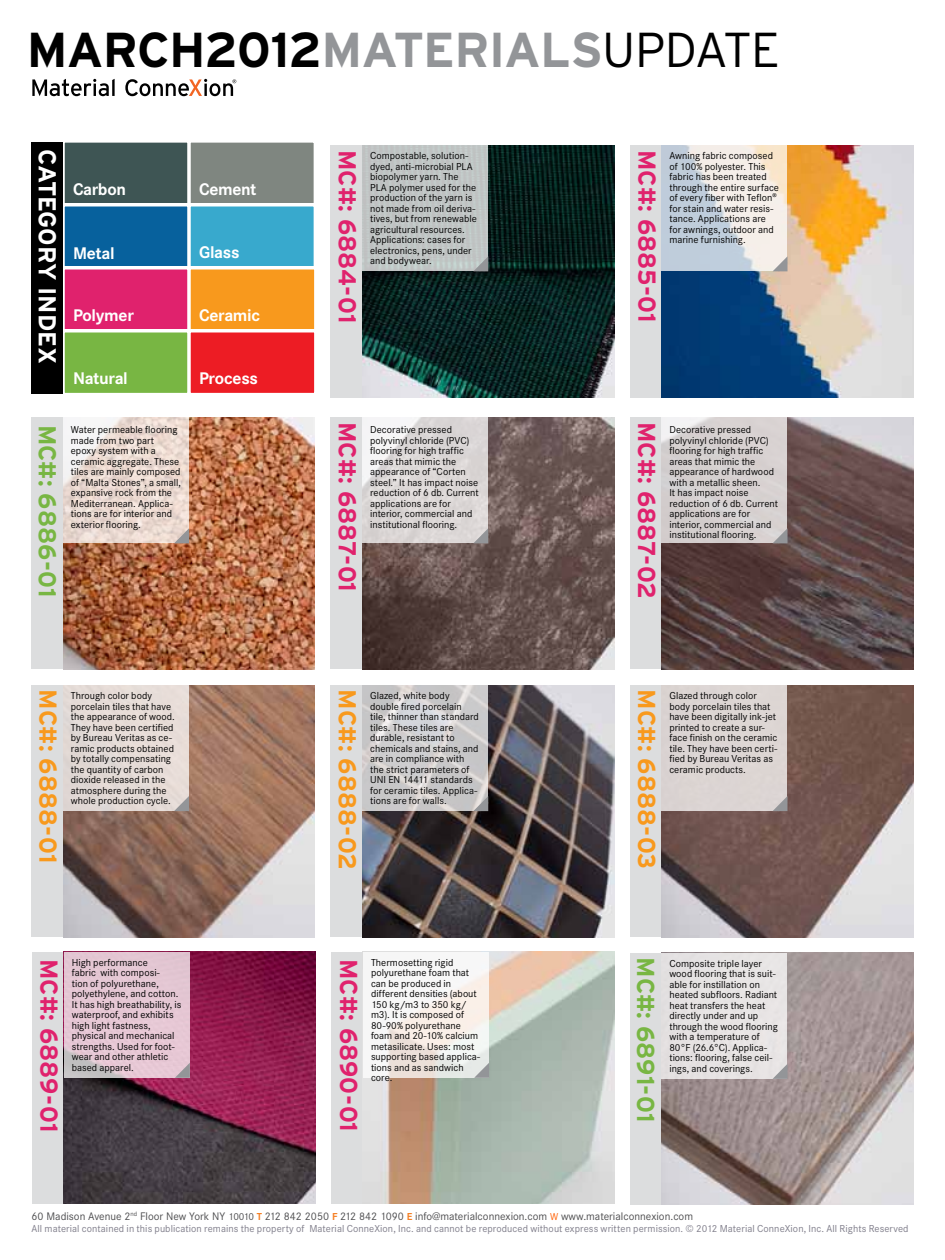
<style>
.page{position:relative;width:945px;height:1260px;background:#fff}
.page>*{position:absolute;margin:0;border:0;box-sizing:border-box;transform-origin:0 0}
.t1{font:700 49px "Interstate";letter-spacing:-.02em;color:#000}
.t2{font:700 24.5px "Interstate";color:#e0226d}
.t3{font:700 24.5px "Interstate";letter-spacing:-.005em;color:#f8991d}
.t4{font:700 24.5px "Interstate";color:#78b643}
.t5{font:700 24.5px "Interstate";letter-spacing:-.01em;color:#fff}
.t6{font:700 17.5px "Corporate S";letter-spacing:-.02em;color:#fff}
.t7{font:11.38px "Corporate S";color:#4d4d4f}
.t8{font:10.5px/10.5px "Corporate S";color:#000}
.t9{font:10.5px "Corporate S";letter-spacing:.005em;color:#7f7d8a}
.s1{color:#939598}
.s2{font-weight:300}
.s3{font-size:10.5px}
.s4{font-weight:700;font-size:10.5px;color:#f58025}
.s5{font-size:10.5px;color:#ff6309}
</style>
<div class="page">
<svg style="left:32px;top:79px;width:83px;height:17px"></svg>
<svg style="left:125px;top:79px;width:111px;height:17px"></svg>
<div style="left:32px;top:142px;width:31px;height:252px;background:#000"></div>
<div style="left:63px;top:141px;width:126px;height:64px;background:#3e5554;border:2px solid #fff"></div>
<div style="left:63px;top:268px;width:126px;height:63px;background:#e0226d;border:2px solid #fff"></div>
<div style="left:189px;top:268px;width:127px;height:63px;background:#f8991d;border:2px solid #fff"></div>
<div style="left:189px;top:141px;width:126px;height:64px;background:#7f8680;border:2px solid #fff"></div>
<div style="left:63px;top:205px;width:126px;height:63px;background:#07619d;border:2px solid #fff"></div>
<div style="left:189px;top:205px;width:126px;height:63px;background:#38a9cd;border:2px solid #fff"></div>
<div style="left:63px;top:331px;width:126px;height:64px;background:#78b643;border:2px solid #fff"></div>
<div style="left:189px;top:331px;width:127px;height:64px;background:#ed1c24;border:2px solid #fff"></div>
<div style="left:32px;top:417px;width:31px;height:252px;background:#dcddde"></div>
<div style="left:630px;top:145px;width:32px;height:252px;background:#dcddde"></div>
<div style="left:331px;top:145px;width:31px;height:252px;background:#dcddde"></div>
<div style="left:331px;top:417px;width:31px;height:252px;background:#dcddde"></div>
<div style="left:630px;top:417px;width:32px;height:252px;background:#dcddde"></div>
<div style="left:32px;top:685px;width:31px;height:252px;background:#dcddde"></div>
<div style="left:331px;top:685px;width:31px;height:252px;background:#dcddde"></div>
<div style="left:630px;top:685px;width:32px;height:252px;background:#dcddde"></div>
<img style="left:63px;top:417px;width:252px;height:252px">
<img style="left:362px;top:145px;width:252px;height:252px">
<img style="left:362px;top:417px;width:252px;height:252px">
<img style="left:662px;top:417px;width:252px;height:252px">
<img style="left:63px;top:685px;width:252px;height:252px">
<img style="left:362px;top:685px;width:252px;height:252px">
<img style="left:662px;top:685px;width:252px;height:252px">
<img style="left:662px;top:145px;width:252px;height:252px">
<div style="left:32px;top:952px;width:32px;height:252px;background:#dcddde"></div>
<img style="left:64px;top:952px;width:252px;height:252px">
<div style="left:64px;top:952px;width:126px;height:126px;background:#e5c7d4"></div>
<svg style="left:175px;top:1063px;width:15px;height:15px"></svg>
<div style="left:332px;top:952px;width:31px;height:252px;background:#dcddde"></div>
<img style="left:363px;top:952px;width:251px;height:252px">
<svg style="left:363px;top:952px;width:126px;height:126px;fill:#f7f6f6"></svg>
<svg style="left:474px;top:1063px;width:15px;height:15px"></svg>
<div style="left:630px;top:953px;width:32px;height:252px;background:#dcddde"></div>
<img style="left:662px;top:953px;width:252px;height:252px">
<div style="left:662px;top:953px;width:126px;height:126px;background:#e6e3e3"></div>
<svg style="left:773px;top:1064px;width:15px;height:15px"></svg>
<div style="left:362px;top:145px;width:126px;height:126px;background:#c0c4c4"></div>
<svg style="left:362px;top:417px;width:126px;height:126px;background:#dedada"></svg>
<div style="left:662px;top:417px;width:126px;height:126px;background:#d6d0d0"></div>
<div style="left:63px;top:685px;width:126px;height:126px;background:#e5dbd7"></div>
<svg style="left:362px;top:685px;width:126px;height:126px;background:#cecdce"></svg>
<div style="left:662px;top:685px;width:126px;height:126px;background:#dcd5d3"></div>
<svg style="left:662px;top:145px;width:126px;height:126px;background:#dbdee0"></svg>
<svg style="left:63px;top:417px;width:126px;height:126px;background:#ebddd5"></svg>
<svg style="left:474px;top:257px;width:14px;height:14px"></svg>
<svg style="left:473px;top:528px;width:15px;height:15px"></svg>
<svg style="left:773px;top:528px;width:15px;height:15px"></svg>
<svg style="left:174px;top:796px;width:15px;height:15px"></svg>
<svg style="left:473px;top:796px;width:15px;height:15px"></svg>
<svg style="left:773px;top:796px;width:15px;height:15px"></svg>
<svg style="left:773px;top:256px;width:15px;height:15px"></svg>
<svg style="left:174px;top:528px;width:15px;height:15px"></svg>
<h1 class="t1" style="left:27px;top:22px;width:755px">MARCH2012<span class="s1">MATERIALS</span><span class="s2">UPDATE</span></h1>
<h2 class="t5" style="left:61px;top:149px;width:217px;rotate:90deg">CATEGORY INDEX</h2>
<h3 class="t6" style="left:73px;top:179px;width:55px">Carbon</h3>
<h3 class="t6" style="left:73px;top:243px;width:43px">Metal</h3>
<h3 class="t6" style="left:199px;top:179px;width:59px">Cement</h3>
<h3 class="t6" style="left:199px;top:242px;width:42px">Glass</h3>
<h3 class="t6" style="left:73px;top:305px;width:62px">Polymer</h3>
<h3 class="t6" style="left:199px;top:305px;width:63px">Ceramic</h3>
<h3 class="t6" style="left:73px;top:368px;width:56px">Natural</h3>
<h3 class="t6" style="left:199px;top:368px;width:60px">Process</h3>
<h2 class="t4" style="left:61px;top:425px;width:174px;rotate:90deg">MC#: 6886-01</h2>
<p class="t8" style="left:71px;top:425px;width:112px">Water permeable flooring made from two part epoxy system with a ceramic aggregate. These tiles are mainly composed of “Malta Stones”, a small, expansive rock from the<br>Mediterranean. Applica&shy;tions are for interior and exterior flooring.</p>
<h2 class="t2" style="left:361px;top:150px;width:175px;rotate:90deg">MC#: 6884-01</h2>
<p class="t8" style="left:370px;top:151px;width:108px">Compostable, solution&shy;dyed, anti-microbial PLA biopolymer yarn. The<br>PLA polymer used for the production of the yarn is not made from oil deriva&shy;tives, but from renewable agricultural resources.<br>Applications: cases for electronics, pens, under and bodywear.</p>
<h2 class="t2" style="left:661px;top:150px;width:174px;rotate:90deg">MC#: 6885-01</h2>
<p class="t8" style="left:669px;top:151px;width:111px">Awning fabric composed of 100% polyester. This fabric has been treated through the entire surface of every fiber with Teflon® for stain and water resis&shy;tance. Applications are for awnings, outdoor and marine furnishing.</p>
<h2 class="t2" style="left:361px;top:422px;width:172px;rotate:90deg">MC#: 6887-01</h2>
<h2 class="t2" style="left:660px;top:422px;width:178px;rotate:90deg">MC#: 6887-02</h2>
<p class="t8" style="left:370px;top:425px;width:110px">Decorative pressed polyvinyl chloride (PVC) flooring for high traffic areas that mimic the appearance of “Corten steel.” It has impact noise reduction of 6 db. Current applications are for interior, commercial and institutional flooring.</p>
<p class="t8" style="left:669px;top:425px;width:110px">Decorative pressed polyvinyl chloride (PVC) flooring for high traffic areas that mimic the appearance of hardwood with a metallic sheen.<br>It has impact noise reduction of 6 db. Current applications are for interior, commercial and institutional flooring.</p>
<h2 class="t3" style="left:62px;top:689px;width:175px;rotate:90deg">MC#: 6888-01</h2>
<h2 class="t3" style="left:361px;top:689px;width:182px;rotate:90deg">MC#: 6888-02</h2>
<h2 class="t3" style="left:660px;top:689px;width:181px;rotate:90deg">MC#: 6888-03</h2>
<p class="t8" style="left:71px;top:691px;width:106px">Through color body porcelain tiles that have the appearance of wood.<br>They have been certified by Bureau Veritas as ce&shy;ramic products obtained by totally compensating the quantity of carbon dioxide released in the atmosphere during the whole production cycle.</p>
<p class="t8" style="left:370px;top:691px;width:110px">Glazed, white body double fired porcelain tile, thinner than standard tiles. These tiles are durable, resistant to chemicals and stains, and are in compliance with the strict parameters of<br>UNI EN 14411 standards for ceramic tiles. Applica&shy;tions are for walls.</p>
<p class="t8" style="left:669px;top:691px;width:110px">Glazed through color body porcelain tiles that have been digitally ink-jet printed to create a sur&shy;face finish on the ceramic tile. They have been certi&shy;fied by Bureau Veritas as ceramic products.</p>
<p class="t8" style="left:72px;top:957px;width:111px">High performance<br>fabric with composi-<br>tion of polyurethane, polyethylene, and cotton.<br>It has high breathability, is waterproof, and exhibits high light fastness, physical and mechanical strengths. Used for foot&shy;wear and other athletic based apparel.</p>
<h2 class="t2" style="left:63px;top:959px;width:175px;rotate:90deg">MC#: 6889-01</h2>
<p class="t8" style="left:371px;top:957px;width:111px">Thermosetting rigid polyurethane foam that can be produced in different densities (about<br>150 kg/m3 to 350 kg/ m3). It is composed of<br>80-90% polyurethane foam and 20-10% calcium metasilicate. Uses: most supporting based applica&shy;tions and as sandwich core.</p>
<h2 class="t4" style="left:660px;top:957px;width:167px;rotate:90deg">MC#: 6891-01</h2>
<h2 class="t2" style="left:362px;top:959px;width:174px;rotate:90deg">MC#: 6890-01</h2>
<p class="t8" style="left:669px;top:958px;width:110px">Composite triple layer wood flooring that is suit&shy;able for instillation on heated subfloors. Radiant heat transfers the heat directly under and up through the wood flooring with a temperature of<br>80°F (26.6°C). Applica&shy;tions: flooring, false ceil&shy;ings, and coverings.</p>
<p class="t7" style="left:32px;top:1209px;width:663px">60 Madison Avenue 2<sup>nd</sup> Floor New York NY <span class="s3">10010</span> <span class="s4">T</span> 212 842 2050 <span class="s4">F</span> 212 842 1090 <span class="s4">E</span> info@materialconnexion.com <span class="s5">W</span> www.materialconnexion.com</p>
<p class="t9" style="left:32px;top:1222px;width:879px">All material contained in this publication remains the property of Material ConneXion, Inc. and cannot be reproduced without express written permission. © 2012 Material ConneXion, Inc. All Rights Reserved</p>
</div>
